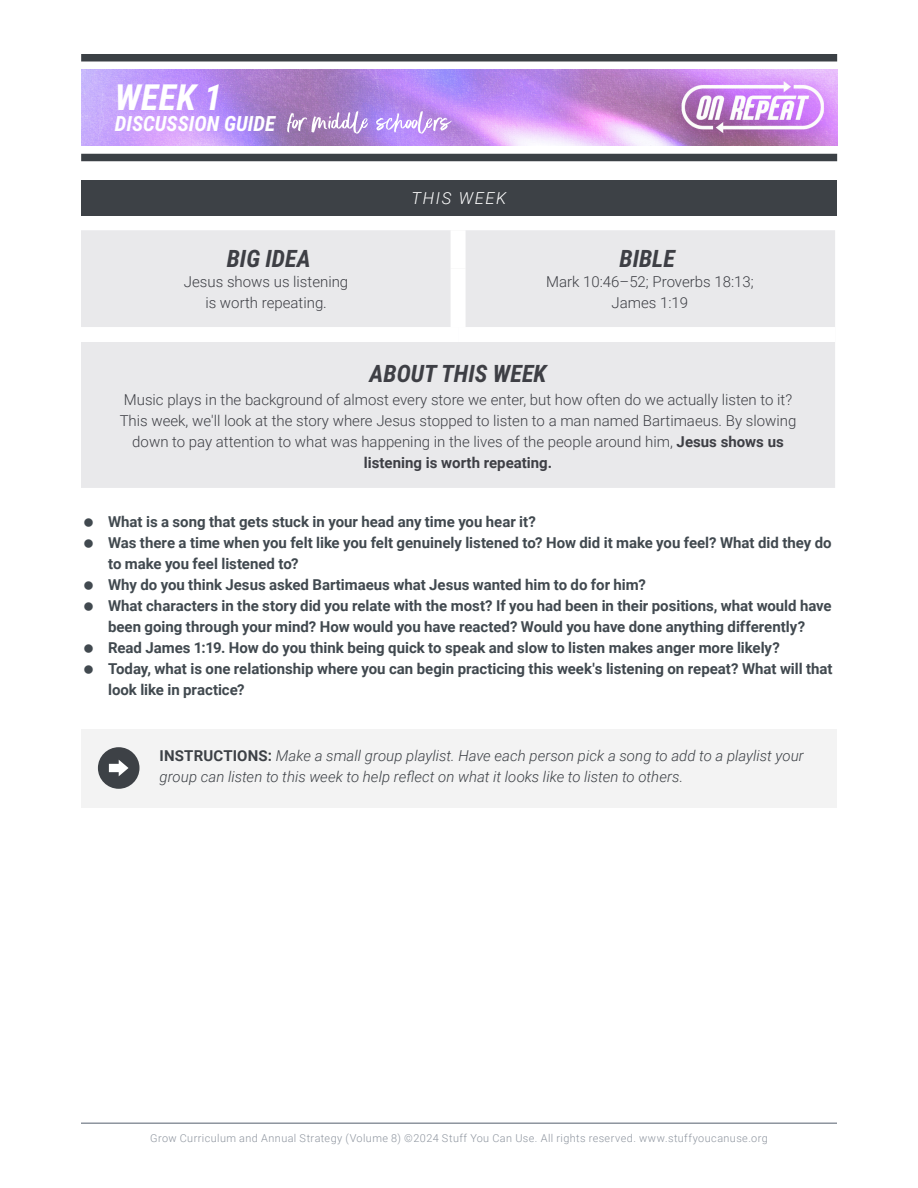
<style>
.page{position:relative;width:918px;height:1188px;background:#fff}
.page>*{position:absolute;margin:0;border:0;box-sizing:border-box;transform-origin:0 0}
.t1{font:italic 700 36px "Roboto Condensed";color:#fff}
.t2{font:italic 700 24px "Roboto Condensed";color:#3e3f45}
.t3{font:italic 700 21px "Roboto Condensed";color:#fff}
.t4{font:italic 300 16.5px "Roboto";letter-spacing:.1em;color:#fff}
.t5{font:700 15px/21px "Roboto";color:#41494f}
.t6{font:300 15px/21px "Roboto";color:#3e3f45;text-align:center}
.t7{font:italic 300 15px/21px "Roboto";color:#3d4146}
.t8{font:300 10.8px "Roboto";letter-spacing:.04em;color:#8d949e}
.s1{font-weight:700}
.s2{font-weight:700;font-style:normal}
</style>
<div class="page">
<div style="left:81px;top:54px;width:756px;height:7px;background:#3b4045"></div>
<img style="left:81px;top:69px;width:756px;height:76px">
<div style="left:81px;top:154px;width:756px;height:7px;background:#3b4045"></div>
<div style="left:81px;top:230px;width:754px;height:258px;background:#e9e9eb"></div>
<div style="left:81px;top:327px;width:377px;height:15px;background:#fff"></div>
<div style="left:458px;top:327px;width:377px;height:15px;background:#fff"></div>
<div style="left:451px;top:230px;width:15px;height:39px;background:#fff"></div>
<div style="left:451px;top:269px;width:15px;height:58px;background:#fff"></div>
<div style="left:81px;top:180px;width:756px;height:36px;background:#3d4146"></div>
<hr style="left:81px;top:1122px;width:756px;height:2px;background:#8d949e">
<svg style="left:287px;top:111px;width:165px;height:23px;background:#bb9bde"></svg>
<div style="left:81px;top:729px;width:756px;height:78px;background:#f3f3f3"></div>
<div style="left:98px;top:747px;width:42px;height:42px;background:#3d4146;border-radius:50%"></div>
<svg style="left:109px;top:760px;width:20px;height:16px"></svg>
<p class="t1" style="left:115px;top:72px;width:109px">WEEK 1</p>
<p class="t3" style="left:115px;top:108px;width:162px">DISCUSSION GUIDE</p>
<p class="t4" style="left:412px;top:186px;width:96px">THIS WEEK</p>
<h2 class="t2" style="left:227px;top:242px;width:86px">BIG IDEA</h2>
<h2 class="t2" style="left:620px;top:242px;width:57px">BIBLE</h2>
<p class="t6" style="left:184px;top:270px;width:166px">Jesus shows us listening is worth repeating.</p>
<p class="t6" style="left:546px;top:270px;width:209px">Mark 10:46–52; Proverbs 18:13;<br>James 1:19</p>
<h2 class="t2" style="left:370px;top:356px;width:179px">ABOUT THIS WEEK</h2>
<p class="t6" style="left:120px;top:388px;width:678px">Music plays in the background of almost every store we enter, but how often do we actually listen to it?<br>This week, we'll look at the story where Jesus stopped to listen to a man named Bartimaeus. By slowing down to pay attention to what was happening in the lives of the people around him, <span class="s1">Jesus shows us listening is worth repeating.</span></p>
<p class="t5" style="left:108px;top:511px;width:429px">What is a song that gets stuck in your head any time you hear it?</p>
<p class="t5" style="left:108px;top:532px;width:725px">Was there a time when you felt like you felt genuinely listened to? How did it make you feel? What did they do to make you feel listened to?</p>
<p class="t5" style="left:108px;top:574px;width:539px">Why do you think Jesus asked Bartimaeus what Jesus wanted him to do for him?</p>
<p class="t5" style="left:108px;top:595px;width:725px">What characters in the story did you relate with the most? If you had been in their positions, what would have been going through your mind? How would you have reacted? Would you have done anything differently?</p>
<p class="t5" style="left:108px;top:637px;width:673px">Read James 1:19. How do you think being quick to speak and slow to listen makes anger more likely?</p>
<p class="t5" style="left:108px;top:658px;width:726px">Today, what is one relationship where you can begin practicing this week's listening on repeat? What will that look like in practice?</p>
<p class="t7" style="left:159px;top:745px;width:646px"><span class="s2">INSTRUCTIONS:</span> Make a small group playlist. Have each person pick a song to add to a playlist your group can listen to this week to help reflect on what it looks like to listen to others.</p>
<p class="t8" style="left:150px;top:1131px;width:619px">Grow Curriculum and Annual Strategy (Volume 8) ©2024 Stuff You Can Use. All rights reserved. www.stuffyoucanuse.org</p>
</div>
